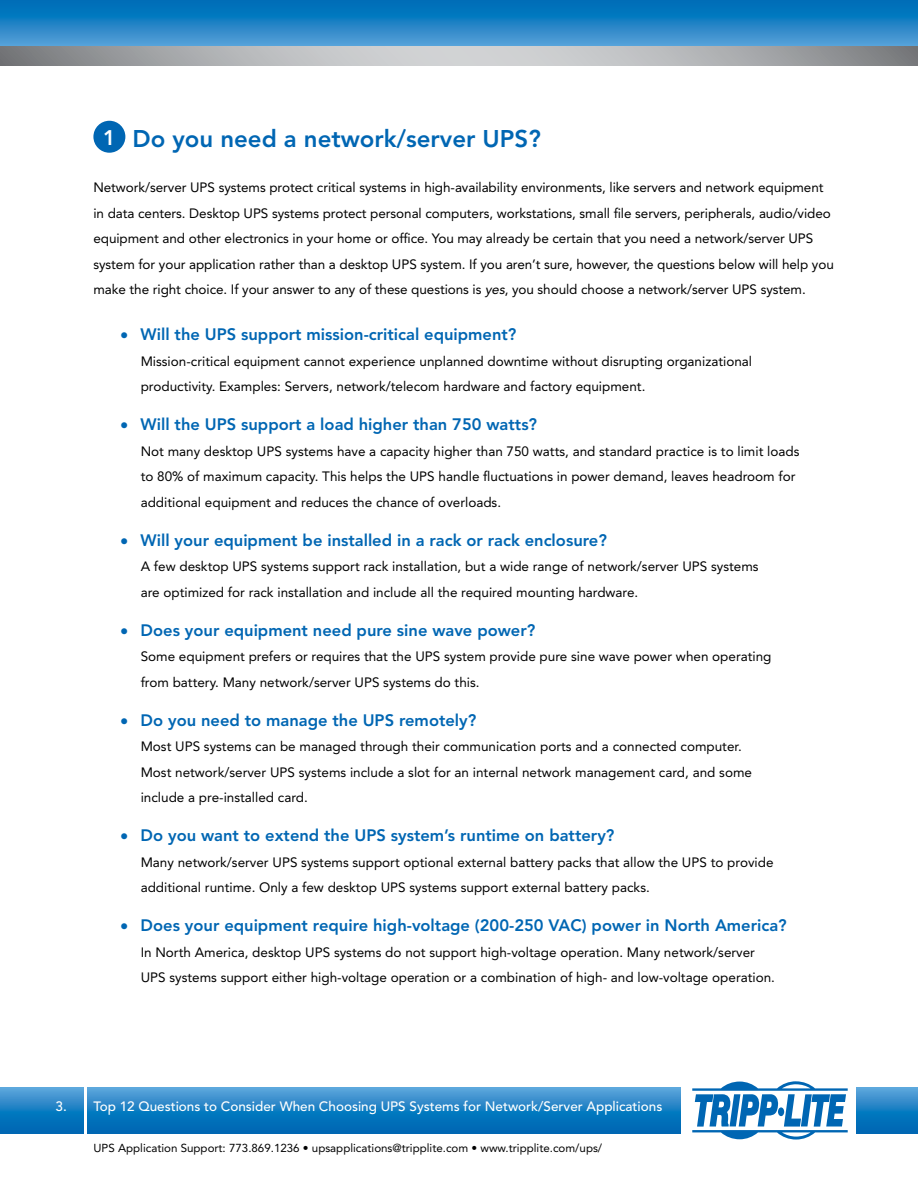
<style>
.page{position:relative;width:918px;height:1188px;background:#fff}
.page>*{position:absolute;margin:0;border:0;box-sizing:border-box;transform-origin:0 0}
.t1{font:800 24px "Avenir";color:#0066b3}
.t2{font:800 21px "Avenir";color:#fff}
.List_Paragraph{font:800 16.5px "Avenir";color:#0066b3}
.List_Paragraph-2{font:13.5px/25.5px "Avenir";color:#000}
.t3{font:500 13.5px "Avenir";color:#fff}
.t4{font:11.55px "Avenir";color:#000}
.s1{font-style:italic}
</style>
<div class="page">
<svg style="left:0;top:0;width:918px;height:46px;background:#2083c5"></svg>
<svg style="left:0;top:46px;width:918px;height:20px;background:#aeb0b2"></svg>
<div style="left:93px;top:121px;width:32px;height:32px;background:#0066b3;border-radius:50%"></div>
<svg style="left:0;top:1088px;width:918px;height:46px;background:#1d80c3"></svg>
<div style="left:681px;top:1067px;width:175px;height:91px;background:#fff"></div>
<svg style="left:692px;top:1081px;width:156px;height:59px"></svg>
<hr style="left:85px;top:1081px;width:2px;height:63px;background:#fff">
<p class="t2" style="left:103px;top:125px;width:14px">1</p>
<p class="t1" style="left:132px;top:124px;width:410px">Do you need a network/server UPS?</p>
<p class="List_Paragraph-2" style="left:93px;top:175px;width:742px">Network/server UPS systems protect critical systems in high-availability environments, like servers and network equipment in data centers. Desktop UPS systems protect personal computers, workstations, small file servers, peripherals, audio/video equipment and other electronics in your home or office. You may already be certain that you need a network/server UPS system for your application rather than a desktop UPS system. If you aren’t sure, however, the questions below will help you make the right choice. If your answer to any of these questions is <span class="s1">yes</span>, you should choose a network/server UPS system.</p>
<p class="List_Paragraph" style="left:120px;top:325px;width:398px">• Will the UPS support mission-critical equipment?</p>
<p class="List_Paragraph-2" style="left:141px;top:348px;width:613px">Mission-critical equipment cannot experience unplanned downtime without disrupting organizational productivity. Examples: Servers, network/telecom hardware and factory equipment.</p>
<p class="List_Paragraph" style="left:120px;top:415px;width:418px">• Will the UPS support a load higher than 750 watts?</p>
<p class="List_Paragraph-2" style="left:141px;top:438px;width:660px">Not many desktop UPS systems have a capacity higher than 750 watts, and standard practice is to limit loads to 80% of maximum capacity. This helps the UPS handle fluctuations in power demand, leaves headroom for additional equipment and reduces the chance of overloads.</p>
<p class="List_Paragraph" style="left:120px;top:530px;width:488px">• Will your equipment be installed in a rack or rack enclosure?</p>
<p class="List_Paragraph-2" style="left:141px;top:554px;width:620px">A few desktop UPS systems support rack installation, but a wide range of network/server UPS systems are optimized for rack installation and include all the required mounting hardware.</p>
<p class="List_Paragraph" style="left:120px;top:620px;width:416px">• Does your equipment need pure sine wave power?</p>
<p class="List_Paragraph-2" style="left:141px;top:644px;width:632px">Some equipment prefers or requires that the UPS system provide pure sine wave power when operating from battery. Many network/server UPS systems do this.</p>
<p class="List_Paragraph" style="left:120px;top:710px;width:357px">• Do you need to manage the UPS remotely?</p>
<p class="List_Paragraph-2" style="left:141px;top:734px;width:613px">Most UPS systems can be managed through their communication ports and a connected computer.<br>Most network/server UPS systems include a slot for an internal network management card, and some include a pre-installed card.</p>
<p class="List_Paragraph" style="left:120px;top:826px;width:496px">• Do you want to extend the UPS system’s runtime on battery?</p>
<p class="List_Paragraph-2" style="left:141px;top:849px;width:634px">Many network/server UPS systems support optional external battery packs that allow the UPS to provide additional runtime. Only a few desktop UPS systems support external battery packs.</p>
<p class="List_Paragraph" style="left:120px;top:916px;width:668px">• Does your equipment require high-voltage (200-250 VAC) power in North America?</p>
<p class="List_Paragraph-2" style="left:141px;top:939px;width:636px">In North America, desktop UPS systems do not support high-voltage operation. Many network/server<br>UPS systems support either high-voltage operation or a combination of high- and low-voltage operation.</p>
<p class="t3" style="left:56px;top:1098px;width:13px">3.</p>
<p class="t3" style="left:93px;top:1098px;width:570px">Top 12 Questions to Consider When Choosing UPS Systems for Network/Server Applications</p>
<p class="t4" style="left:93px;top:1141px;width:510px">UPS Application Support: 773.869.1236 • upsapplications@tripplite.com • www.tripplite.com/ups/</p>
</div>
